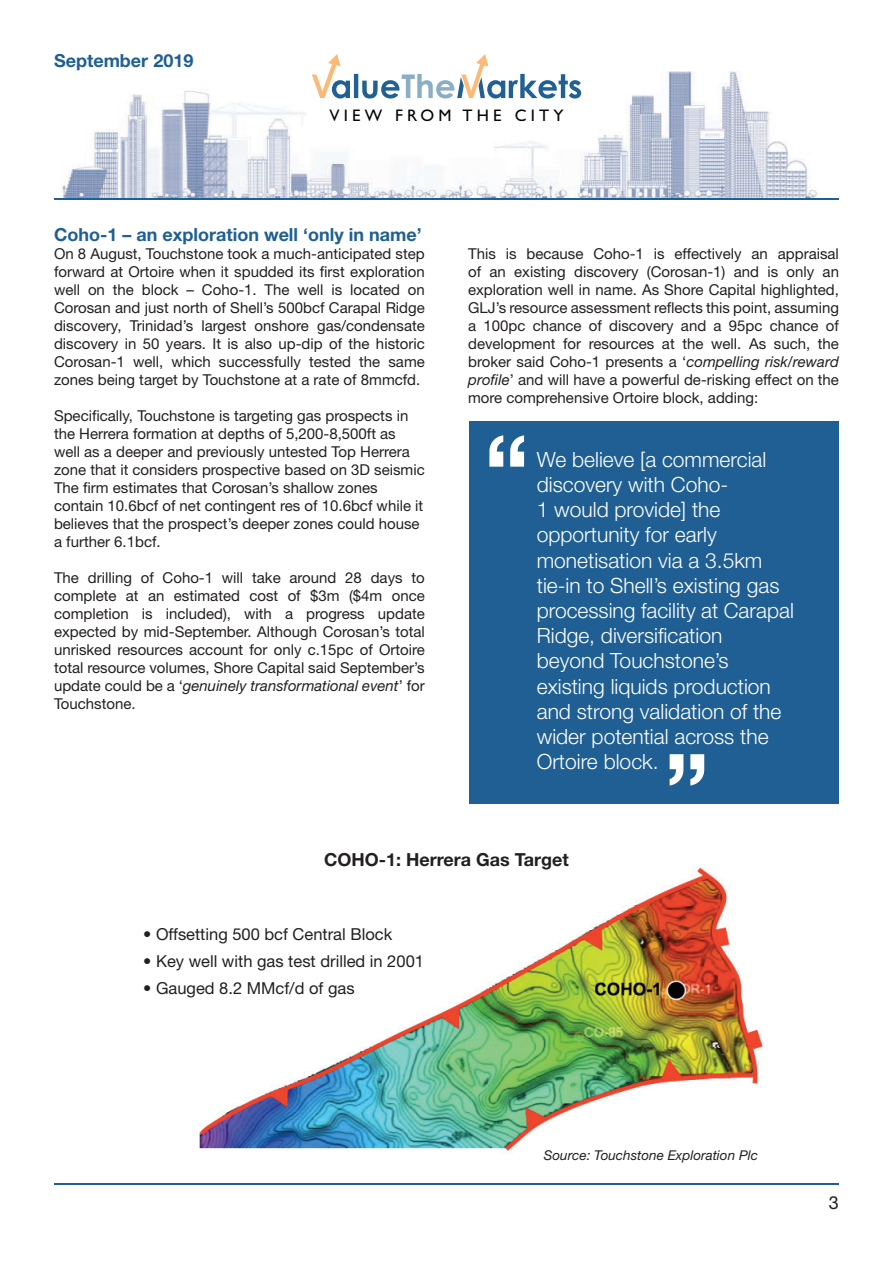
<style>
.page{position:relative;width:893px;height:1263px;background:#fff}
.page>*{position:absolute;margin:0;border:0;box-sizing:border-box;transform-origin:0 0}
.t1{font:700 97.5px "Helvetica Neue LT Std";color:#fff}
.t2{font:300 21px/25.2px "Helvetica Neue LT Std";color:#fff}
.t3{font:700 18px "Helvetica Neue LT Std";color:#1f5f93}
.t4{font:700 18px "Helvetica Neue LT Std";color:#231f20}
.t5{font:18px "Helvetica Neue LT Std";color:#231f20}
.t6{font:16.8px "Gill Sans";letter-spacing:.25em;color:#040503}
.t7{font:16.5px "Helvetica Neue LT Std";color:#231f20}
.t8{font:15px/18px "Helvetica Neue LT Std";color:#231f20;text-align:justify}
.t9{font:italic 13.5px "Helvetica Neue LT Std";color:#231f20}
.s1{font-style:italic}
</style>
<div class="page">
<img style="left:62px;top:72px;width:755px;height:126px">
<hr style="left:54px;top:1183px;width:785px;height:2px;background:#1f5f93">
<hr style="left:54px;top:198px;width:785px;height:2px;background:#1f5f93">
<svg style="left:312px;top:54px;width:269px;height:45px"></svg>
<img style="left:199px;top:867px;width:564px;height:287px">
<div style="left:470px;top:421px;width:369px;height:383px;background:#1f5f93"></div>
<p class="t3" style="left:54px;top:49px;width:141px">September 2019</p>
<p class="t6" style="left:329px;top:105px;width:236px">VIEW FROM THE CITY</p>
<p class="t3" style="left:54px;top:224px;width:369px">Coho-1 – an exploration well ‘only in name’</p>
<p class="t8" style="left:54px;top:245px;width:372px">On 8 August, Touchstone took a much-anticipated step forward at Ortoire when it spudded its first exploration well on the block – Coho-1. The well is located on Corosan and just north of Shell’s 500bcf Carapal Ridge discovery, Trinidad’s largest onshore gas/condensate discovery in 50 years. It is also up-dip of the historic Corosan-1 well, which successfully tested the same zones being target by Touchstone at a rate of 8mmcfd.</p>
<p class="t8" style="left:54px;top:407px;width:372px;text-align:left">Specifically, Touchstone is targeting gas prospects in the Herrera formation at depths of 5,200-8,500ft as well as a deeper and previously untested Top Herrera zone that it considers prospective based on 3D seismic The firm estimates that Corosan’s shallow zones contain 10.6bcf of net contingent res of 10.6bcf while it believes that the prospect’s deeper zones could house a further 6.1bcf.</p>
<p class="t8" style="left:54px;top:569px;width:372px">The drilling of Coho-1 will take around 28 days to complete at an estimated cost of $3m ($4m once completion is included), with a progress update expected by mid-September. Although Corosan’s total unrisked resources account for only c.15pc of Ortoire total resource volumes, Shore Capital said September’s update could be a ‘<span class="s1">genuinely transformational event</span>’ for Touchstone.</p>
<p class="t8" style="left:468px;top:245px;width:372px">This is because Coho-1 is effectively an appraisal of an existing discovery (Corosan-1) and is only an exploration well in name. As Shore Capital highlighted, GLJ’s resource assessment reflects this point, assuming a 100pc chance of discovery and a 95pc chance of development for resources at the well. As such, the broker said Coho-1 presents a ‘<span class="s1">compelling risk/reward profile</span>’ and will have a powerful de-risking effect on the more comprehensive Ortoire block, adding:</p>
<h1 class="t1" style="left:484px;top:410px;width:47px">“</h1>
<p class="t2" style="left:537px;top:446px;width:259px">We believe [a commercial discovery with Coho-<br>1 would provide] the opportunity for early monetisation via a 3.5km tie-in to Shell’s existing gas processing facility at Carapal<br>Ridge, diversification beyond Touchstone’s existing liquids production and strong validation of the wider potential across the<br>Ortoire block.</p>
<h1 class="t1" style="left:709px;top:811px;width:47px;rotate:-180deg">“</h1>
<p class="t4" style="left:324px;top:849px;width:246px">COHO-1: Herrera Gas Target</p>
<p class="t7" style="left:143px;top:924px;width:251px">• Offsetting 500 bcf Central Block</p>
<p class="t7" style="left:143px;top:951px;width:282px">• Key well with gas test drilled in 2001</p>
<p class="t7" style="left:143px;top:978px;width:213px">• Gauged 8.2 MMcf/d of gas</p>
<p class="t9" style="left:544px;top:1147px;width:216px">Source: Touchstone Exploration Plc</p>
<p class="t5" style="left:829px;top:1192px;width:12px">3</p>
</div>
